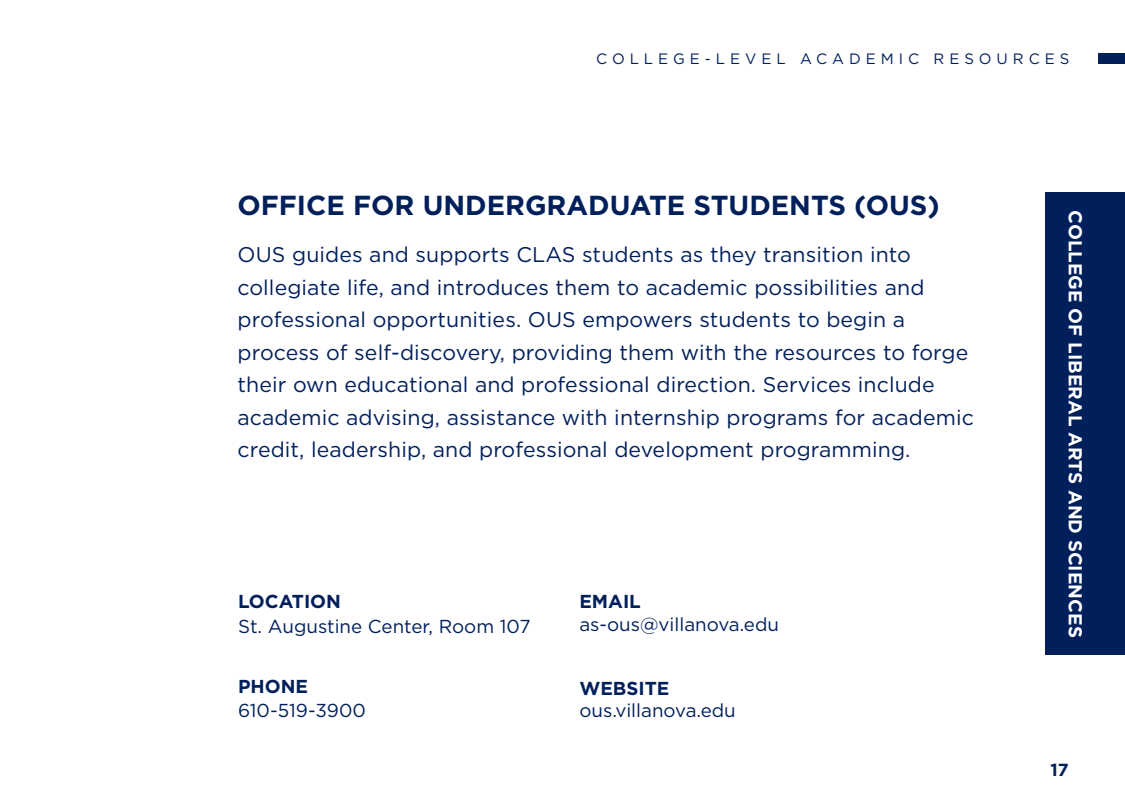
<style>
.page{position:relative;width:1125px;height:810px;background:#fff}
.page>*{position:absolute;margin:0;border:0;box-sizing:border-box;transform-origin:0 0}
.t1{font:700 27.5px "Gotham";color:#001f5b}
.t2{font:21.25px/32.5px "Gotham";letter-spacing:.005em;color:#001f5b}
.t3{font:18.75px "Gotham";color:#001f5b}
.t4{font:700 18.75px "Gotham";color:#fff}
.t5{font:700 18.75px "Gotham";color:#001f5b}
.t6{font:700 17.5px "Gotham";color:#001f5b}
.t7{font:15px "Gotham";letter-spacing:.33em;color:#001f5b}
</style>
<div class="page">
<div style="left:1098px;top:53px;width:27px;height:10px;background:#001f5b"></div>
<div style="left:1046px;top:193px;width:79px;height:462px;background:#001f5b"></div>
<p class="t7" style="left:596px;top:49px;width:475px">COLLEGE-LEVEL ACADEMIC RESOURCES</p>
<p class="t1" style="left:238px;top:187px;width:704px">OFFICE FOR UNDERGRADUATE STUDENTS (OUS)</p>
<p class="t2" style="left:238px;top:238px;width:738px">OUS guides and supports CLAS students as they transition into collegiate life, and introduces them to academic possibilities and professional opportunities. OUS empowers students to begin a process of self-discovery, providing them with the resources to forge their own educational and professional direction. Services include academic advising, assistance with internship programs for academic credit, leadership, and professional development programming.</p>
<p class="t5" style="left:238px;top:589px;width:104px">LOCATION</p>
<p class="t3" style="left:238px;top:614px;width:294px">St. Augustine Center, Room 107</p>
<p class="t5" style="left:238px;top:674px;width:72px">PHONE</p>
<p class="t3" style="left:238px;top:699px;width:129px">610-519-3900</p>
<p class="t5" style="left:579px;top:589px;width:63px">EMAIL</p>
<p class="t3" style="left:579px;top:612px;width:201px">as-ous@villanova.edu</p>
<p class="t5" style="left:579px;top:675px;width:92px">WEBSITE</p>
<p class="t3" style="left:579px;top:699px;width:158px">ous.villanova.edu</p>
<p class="t4" style="left:1088px;top:210px;width:429px;rotate:90deg">COLLEGE OF LIBERAL ARTS AND SCIENCES</p>
<p class="t6" style="left:1051px;top:758px;width:20px">17</p>
</div>
